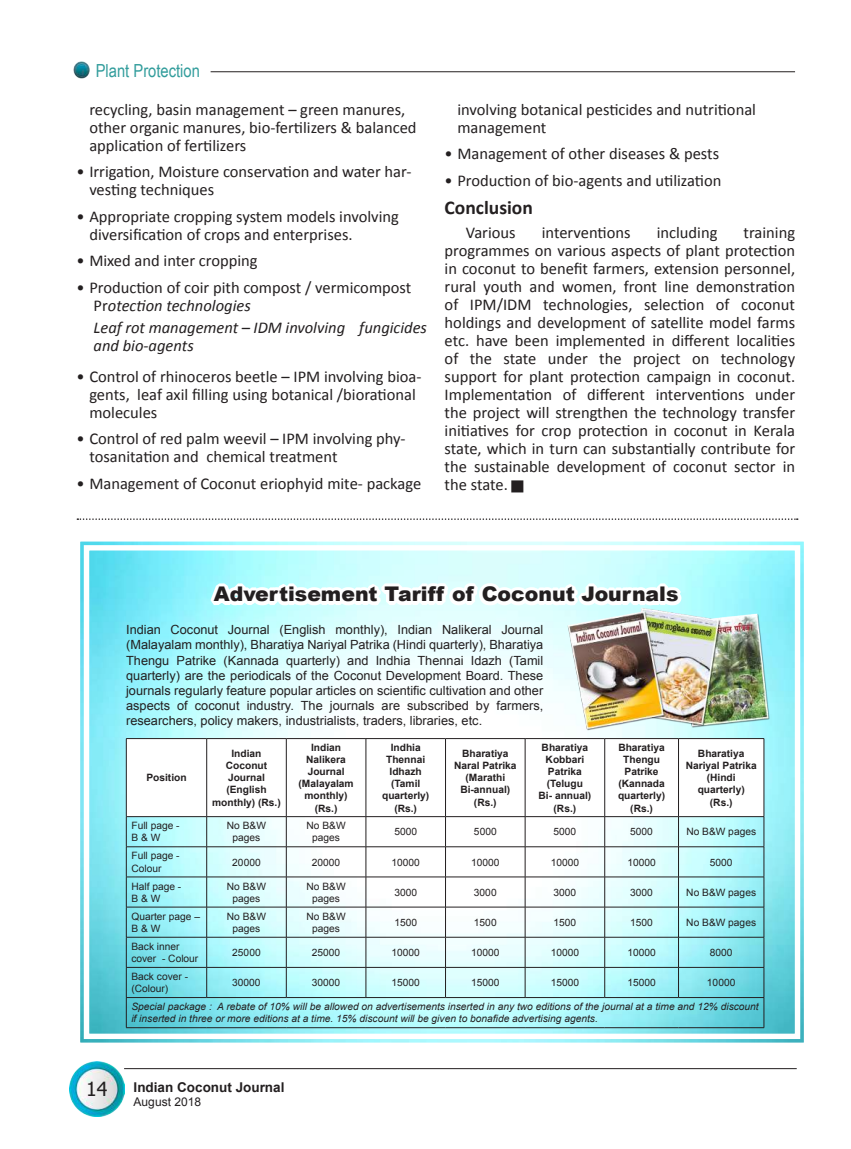
<style>
.page{position:relative;width:851px;height:1149px;background:#fff}
.page>*{position:absolute;margin:0;border:0;box-sizing:border-box;transform-origin:0 0}
.t1{font:900 20.25px "Arial";color:#231f20}
.t2{font:700 19.5px "Calibri";color:#231f20}
.t3{font:19.5px "Tahoma";color:#231f20}
.t4{font:18px "Arial Narrow";color:#329d9c}
.t5{font:16.5px/18px "Calibri";color:#231f20}
.t6{font:italic 16.5px/18px "Calibri";color:#231f20}
.t7{font:700 13.5px "Arial";color:#231f20}
.t8{font:12.6px/15.1px "Arial";color:#231f20;text-align:justify}
.t9{font:12px "Arial";color:#231f20}
.t10{font:10.05px/12.1px "Arial";color:#231f20}
.t11{font:700 10.05px/12.1px "Arial";color:#231f20;text-align:center}
.t12{font:italic 10.05px/12.1px "Arial";color:#231f20}
.s1{font-style:italic}
</style>
<div class="page">
<img style="left:69px;top:1061px;width:55px;height:54px">
<hr style="left:124px;top:1067px;width:672px;height:1px;background:#231f20">
<svg style="left:80px;top:541px;width:723px;height:501px"></svg>
<div style="left:84px;top:545px;width:716px;height:493px;border:5px solid #fff"></div>
<img style="left:73px;top:61px;width:17px;height:18px">
<hr style="left:210px;top:71px;width:585px;height:1px;background:#231f20">
<svg style="left:77px;top:518px;width:720px;height:1px"></svg>
<p class="t4" style="left:96px;top:57px;width:106px">Plant Protection</p>
<p class="t5" style="left:89px;top:99px;width:328px">recycling, basin management – green manures, other organic manures, bio-fertilizers &amp; balanced application of fertilizers</p>
<p class="t5" style="left:89px;top:162px;width:323px;text-indent:-13px">• Irrigation, Moisture conservation and water har&shy;vesting techniques</p>
<p class="t5" style="left:89px;top:206px;width:311px;text-indent:-13px">• Appropriate cropping system models involving diversification of crops and enterprises.</p>
<p class="t5" style="left:77px;top:251px;width:182px">• Mixed and inter cropping</p>
<p class="t5" style="left:94px;top:278px;width:319px;text-indent:-17px">• Production of coir pith compost / vermicompost<br>Pr<span class="s1">otection technologies</span></p>
<p class="t6" style="left:94px;top:318px;width:335px">Leaf rot management – IDM involving fungicides and bio-agents</p>
<p class="t5" style="left:89px;top:367px;width:334px;text-indent:-13px">• Control of rhinoceros beetle – IPM involving bioa&shy;gents, leaf axil filling using botanical /biorational molecules</p>
<p class="t5" style="left:89px;top:429px;width:317px;text-indent:-13px">• Control of red palm weevil – IPM involving phy&shy;tosanitation and chemical treatment</p>
<p class="t5" style="left:77px;top:474px;width:346px">• Management of Coconut eriophyid mite- package</p>
<p class="t5" style="left:457px;top:99px;width:300px">involving botanical pesticides and nutritional management</p>
<p class="t5" style="left:444px;top:144px;width:276px">• Management of other diseases &amp; pests</p>
<p class="t5" style="left:444px;top:170px;width:278px">• Production of bio-agents and utilization</p>
<p class="t2" style="left:444px;top:193px;width:90px">Conclusion</p>
<p class="t5" style="left:466px;top:223px;width:51px">Various</p>
<p class="t5" style="left:541px;top:223px;width:90px">interventions</p>
<p class="t5" style="left:656px;top:223px;width:62px">including</p>
<p class="t5" style="left:444px;top:223px;width:352px;text-align:justify;text-indent:299px">training programmes on various aspects of plant protection in coconut to benefit farmers, extension personnel, rural youth and women, front line demonstration of IPM/IDM technologies, selection of coconut holdings and development of satellite model farms etc. have been implemented in different localities of the state under the project on technology support for plant protection campaign in coconut.<br>Implementation of different interventions under the project will strengthen the technology transfer initiatives for crop protection in coconut in Kerala state, which in turn can substantially contribute for the sustainable development of coconut sector in the state.</p>
<p class="t1" style="left:214px;top:579px;width:466px">Advertisement Tariff of Coconut Journals</p>
<p class="t8" style="left:126px;top:622px;width:418px">Indian Coconut Journal (English monthly), Indian Nalikeral Journal (Malayalam monthly), Bharatiya Nariyal Patrika (Hindi quarterly), Bharatiya Thengu Patrike (Kannada quarterly) and Indhia Thennai Idazh (Tamil quarterly) are the periodicals of the Coconut Development Board. These journals regularly feature popular articles on scientific cultivation and other aspects of coconut industry. The journals are subscribed by farmers, researchers, policy makers, industrialists, traders, libraries, etc.</p>
<p class="t11" style="left:146px;top:771px;width:42px">Position</p>
<p class="t11" style="left:212px;top:747px;width:70px">Indian<br>Coconut<br>Journal (English monthly) (Rs.)</p>
<p class="t11" style="left:298px;top:741px;width:57px">Indian<br>Nalikera<br>Journal (Malayalam monthly) (Rs.)</p>
<p class="t11" style="left:382px;top:741px;width:49px">Indhia<br>Thennai<br>Idhazh (Tamil quarterly) (Rs.)</p>
<p class="t11" style="left:454px;top:747px;width:64px">Bharatiya<br>Naral Patrika (Marathi<br>Bi-annual) (Rs.)</p>
<p class="t11" style="left:538px;top:741px;width:54px">Bharatiya<br>Kobbari<br>Patrika (Telugu<br>Bi- annual) (Rs.)</p>
<p class="t11" style="left:618px;top:741px;width:49px">Bharatiya<br>Thengu<br>Patrike (Kannada quarterly) (Rs.)</p>
<p class="t11" style="left:685px;top:747px;width:72px">Bharatiya<br>Nariyal Patrika (Hindi quarterly) (Rs.)</p>
<p class="t3" style="left:86px;top:1075px;width:23px">14</p>
<p class="t10" style="left:131px;top:819px;width:50px">Full page -<br>B &amp; W</p>
<p class="t10" style="left:227px;top:819px;width:41px;text-align:center">No B&amp;W pages</p>
<p class="t10" style="left:306px;top:819px;width:41px;text-align:center">No B&amp;W pages</p>
<p class="t10" style="left:394px;top:825px;width:24px">5000</p>
<p class="t10" style="left:474px;top:825px;width:24px">5000</p>
<p class="t10" style="left:553px;top:825px;width:24px">5000</p>
<p class="t10" style="left:630px;top:825px;width:24px">5000</p>
<p class="t10" style="left:686px;top:825px;width:71px">No B&amp;W pages</p>
<p class="t10" style="left:131px;top:849px;width:50px">Full page -<br>Colour</p>
<p class="t10" style="left:232px;top:855px;width:30px">20000</p>
<p class="t10" style="left:312px;top:855px;width:30px">20000</p>
<p class="t10" style="left:391px;top:855px;width:30px">10000</p>
<p class="t10" style="left:471px;top:855px;width:30px">10000</p>
<p class="t10" style="left:550px;top:855px;width:30px">10000</p>
<p class="t10" style="left:627px;top:855px;width:30px">10000</p>
<p class="t10" style="left:709px;top:855px;width:24px">5000</p>
<p class="t10" style="left:131px;top:879px;width:51px">Half page -<br>B &amp; W</p>
<p class="t10" style="left:227px;top:879px;width:41px;text-align:center">No B&amp;W pages</p>
<p class="t10" style="left:306px;top:879px;width:41px;text-align:center">No B&amp;W pages</p>
<p class="t10" style="left:394px;top:885px;width:24px">3000</p>
<p class="t10" style="left:474px;top:885px;width:24px">3000</p>
<p class="t10" style="left:553px;top:885px;width:24px">3000</p>
<p class="t10" style="left:630px;top:885px;width:24px">3000</p>
<p class="t10" style="left:686px;top:885px;width:71px">No B&amp;W pages</p>
<p class="t10" style="left:131px;top:910px;width:70px">Quarter page –<br>B &amp; W</p>
<p class="t10" style="left:227px;top:910px;width:41px;text-align:center">No B&amp;W pages</p>
<p class="t10" style="left:306px;top:910px;width:41px;text-align:center">No B&amp;W pages</p>
<p class="t10" style="left:394px;top:916px;width:24px">1500</p>
<p class="t10" style="left:474px;top:916px;width:24px">1500</p>
<p class="t10" style="left:553px;top:916px;width:24px">1500</p>
<p class="t10" style="left:630px;top:916px;width:24px">1500</p>
<p class="t10" style="left:686px;top:916px;width:71px">No B&amp;W pages</p>
<p class="t10" style="left:131px;top:940px;width:68px">Back inner cover - Colour</p>
<p class="t10" style="left:232px;top:946px;width:30px">25000</p>
<p class="t10" style="left:312px;top:946px;width:30px">25000</p>
<p class="t10" style="left:391px;top:946px;width:30px">10000</p>
<p class="t10" style="left:471px;top:946px;width:30px">10000</p>
<p class="t10" style="left:550px;top:946px;width:30px">10000</p>
<p class="t10" style="left:627px;top:946px;width:30px">10000</p>
<p class="t10" style="left:709px;top:946px;width:24px">8000</p>
<p class="t10" style="left:131px;top:970px;width:58px">Back cover - (Colour)</p>
<p class="t10" style="left:232px;top:976px;width:30px">30000</p>
<p class="t10" style="left:312px;top:976px;width:30px">30000</p>
<p class="t10" style="left:391px;top:976px;width:30px">15000</p>
<p class="t10" style="left:471px;top:976px;width:30px">15000</p>
<p class="t10" style="left:550px;top:976px;width:30px">15000</p>
<p class="t10" style="left:627px;top:976px;width:30px">15000</p>
<p class="t10" style="left:706px;top:976px;width:30px">10000</p>
<p class="t12" style="left:131px;top:1000px;width:628px">Special package : A rebate of 10% will be allowed on advertisements inserted in any two editions of the journal at a time and 12% discount if inserted in three or more editions at a time. 15% discount will be given to bonafide advertising agents.</p>
<p class="t7" style="left:134px;top:1078px;width:152px">Indian Coconut Journal</p>
<p class="t9" style="left:134px;top:1093px;width:69px">August 2018</p>
</div>
